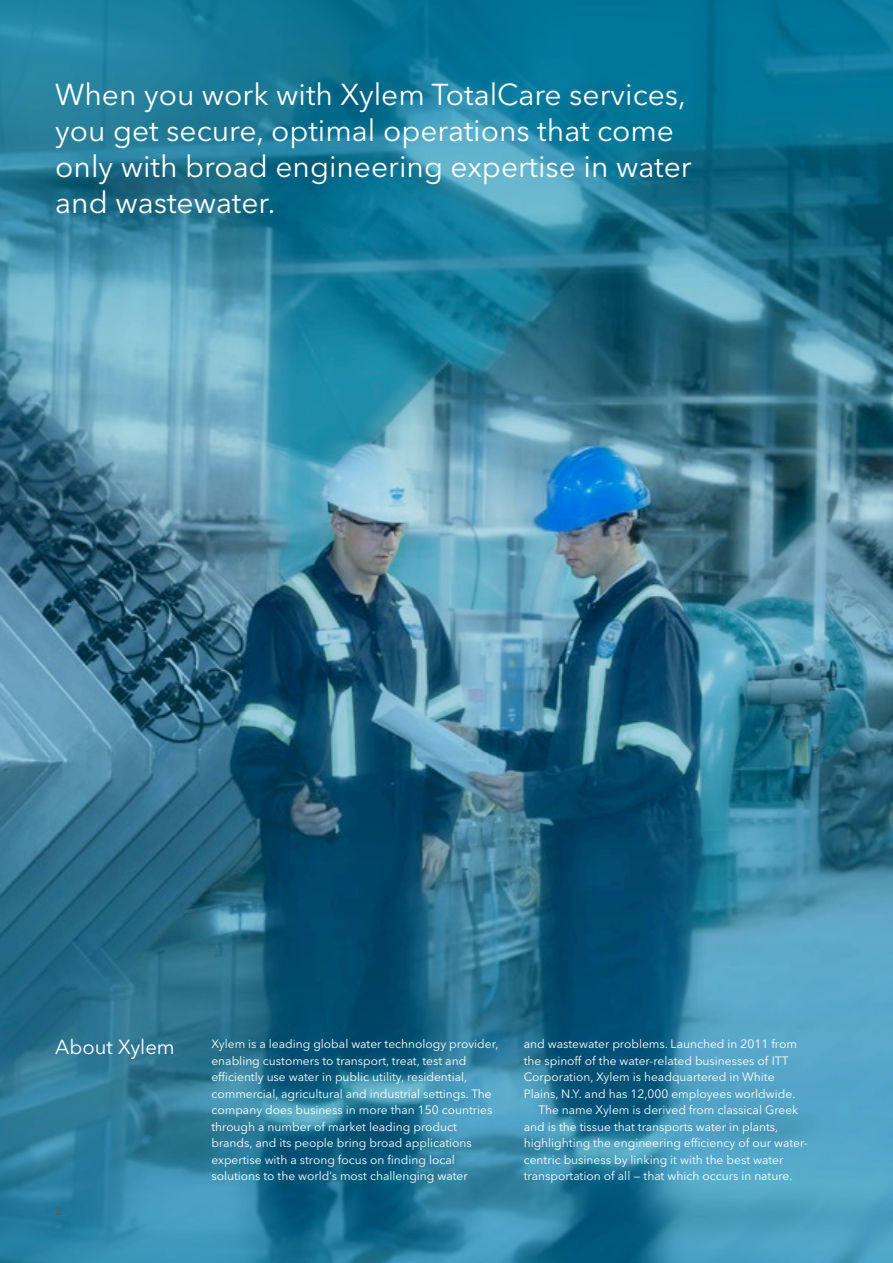
<style>
.page{position:relative;width:893px;height:1263px;background:#fff}
.page>*{position:absolute;margin:0;border:0;box-sizing:border-box;transform-origin:0 0}
.Interior_section{font:30px/36px "Avenir Next LT Pro";color:#fff}
.Interior_subhead{font:20.25px "Avenir Next LT Pro";color:#fff}
.small_body_text{font:12px/16.5px "Avenir Next LT Pro";color:#fff}
.Basic_Formatting{font:11.25px "Avenir Next LT Pro";color:#58595b}
</style>
<div class="page">
<img style="left:0;top:0;width:893px;height:1263px">
<p class="Interior_section" style="left:55px;top:77px;width:638px">When you work with Xylem TotalCare services, you get secure, optimal operations that come only with broad engineering expertise in water and wastewater.</p>
<p class="Interior_subhead" style="left:55px;top:1035px;width:121px">About Xylem</p>
<p class="small_body_text" style="left:211px;top:1036px;width:289px">Xylem is a leading global water technology provider, enabling customers to transport, treat, test and efficiently use water in public utility, residential, commercial, agricultural and industrial settings. The company does business in more than 150 countries through a number of market leading product brands, and its people bring broad applications expertise with a strong focus on finding local solutions to the world’s most challenging water</p>
<p class="small_body_text" style="left:524px;top:1036px;width:275px">and wastewater problems. Launched in 2011 from the spinoff of the water-related businesses of ITT Corporation, Xylem is headquartered in White Plains, N.Y. and has 12,000 employees worldwide.</p>
<p class="small_body_text" style="left:524px;top:1102px;width:286px;text-indent:15px">The name Xylem is derived from classical Greek and is the tissue that transports water in plants, highlighting the engineering efficiency of our water&shy;centric business by linking it with the best water transportation of all — that which occurs in nature.</p>
<p class="Basic_Formatting" style="left:55px;top:1205px;width:8px">2</p>
</div>
